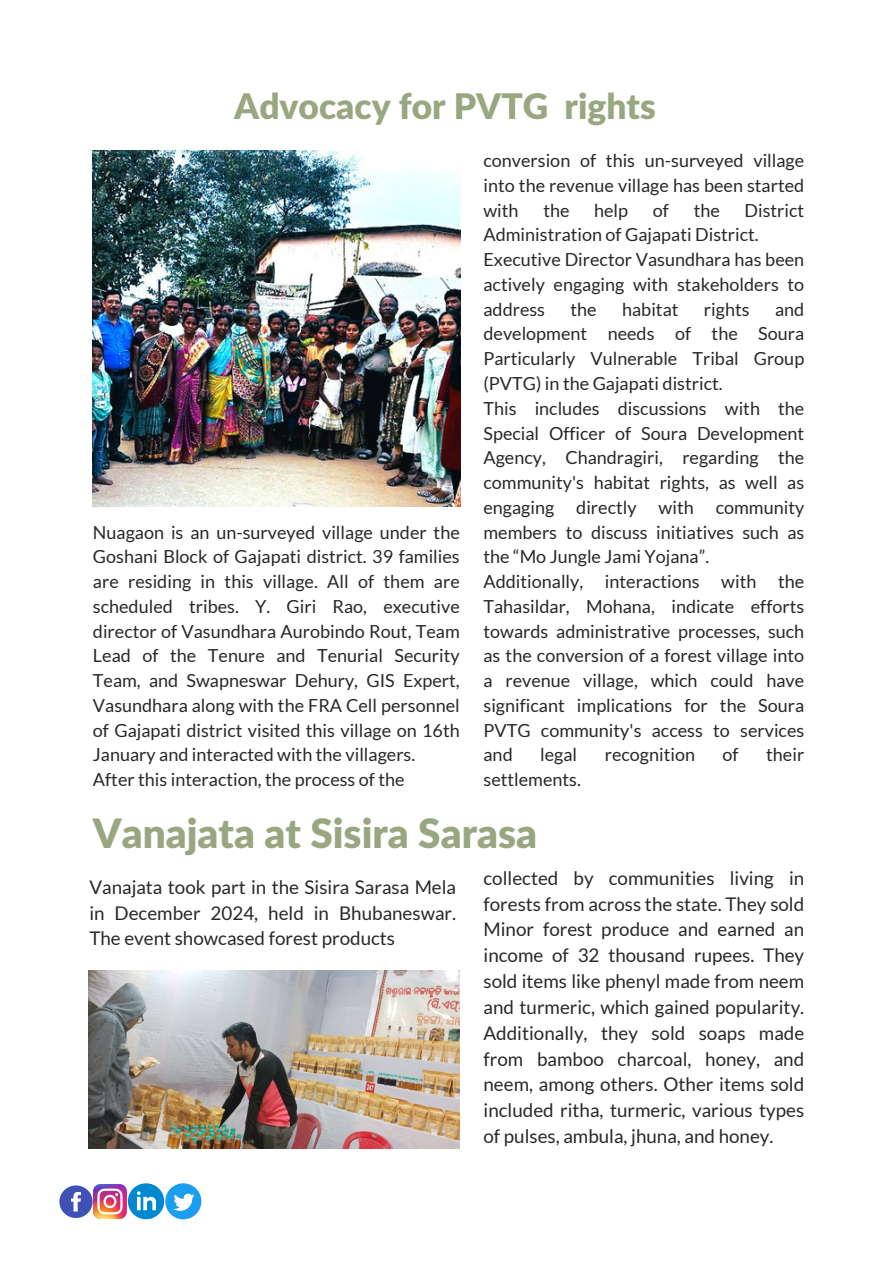
<style>
.page{position:relative;width:894px;height:1264px;background:#fff}
.page>*{position:absolute;margin:0;border:0;box-sizing:border-box;transform-origin:0 0}
.t1{font:900 40.5px "Lato Latin";color:#98a780}
.t2{font:900 35.25px "Lato Latin";color:#98a780}
.t3{font:18.75px/25.8px "Lato";color:#282828;text-align:justify}
.t4{font:18px/24.8px "Lato";color:#282828;text-align:justify}
</style>
<div class="page">
<svg style="left:59px;top:1185px;width:34px;height:32px"></svg>
<img style="left:93px;top:1184px;width:34px;height:34px">
<svg style="left:128px;top:1183px;width:73px;height:36px"></svg>
<img style="left:93px;top:151px;width:367px;height:355px">
<img style="left:88px;top:970px;width:371px;height:178px">
<p class="t2" style="left:234px;top:91px;width:423px">Advocacy for PVTG rights</p>
<p class="t4" style="left:93px;top:519px;width:368px">Nuagaon is an un-surveyed village under the Goshani Block of Gajapati district. 39 families are residing in this village. All of them are scheduled tribes. Y. Giri Rao, executive director of Vasundhara Aurobindo Rout, Team Lead of the Tenure and Tenurial Security Team, and Swapneswar Dehury, GIS Expert, Vasundhara along with the FRA Cell personnel of Gajapati district visited this village on 16th January and interacted with the villagers.</p>
<p class="t4" style="left:93px;top:766px;width:313px">After this interaction, the process of the</p>
<p class="t4" style="left:483px;top:148px;width:322px">conversion of this un-surveyed village into the revenue village has been started with</p>
<p class="t4" style="left:543px;top:197px;width:28px">the</p>
<p class="t4" style="left:594px;top:197px;width:35px">help</p>
<p class="t4" style="left:652px;top:197px;width:18px">of</p>
<p class="t4" style="left:693px;top:197px;width:28px">the</p>
<p class="t4" style="left:483px;top:197px;width:322px;text-indent:261px">District<br>Administration of Gajapati District.</p>
<p class="t4" style="left:483px;top:247px;width:322px">Executive Director Vasundhara has been actively engaging with stakeholders to address</p>
<p class="t4" style="left:483px;top:296px;width:322px;text-indent:291px">and development needs of the Soura Particularly Vulnerable Tribal Group (PVTG) in the Gajapati district.</p>
<h1 class="t4" style="left:483px;top:395px;width:322px">This includes discussions with the Special Officer of Soura Development Agency, Chandragiri, regarding the community's habitat rights, as well as engaging directly with community members to discuss initiatives such as the “Mo Jungle Jami Yojana”.</h1>
<p class="t4" style="left:483px;top:568px;width:322px">Additionally, interactions with the Tahasildar, Mohana, indicate efforts towards administrative processes, such as the conversion of a forest village into a revenue village, which could have significant implications for the Soura PVTG community's access to services and</p>
<p class="t4" style="left:570px;top:296px;width:28px">the</p>
<p class="t4" style="left:622px;top:296px;width:58px">habitat</p>
<p class="t4" style="left:703px;top:296px;width:47px">rights</p>
<p class="t4" style="left:540px;top:742px;width:38px">legal</p>
<p class="t4" style="left:604px;top:742px;width:92px">recognition</p>
<p class="t4" style="left:722px;top:742px;width:18px">of</p>
<p class="t4" style="left:766px;top:742px;width:40px">their</p>
<p class="t4" style="left:483px;top:766px;width:99px">settlements.</p>
<p class="t1" style="left:93px;top:815px;width:445px">Vanajata at Sisira Sarasa</p>
<p class="t3" style="left:89px;top:873px;width:368px">Vanajata took part in the Sisira Sarasa Mela in December 2024, held in Bhubaneswar.<br>The event showcased forest products</p>
<p class="t3" style="left:483px;top:864px;width:322px">collected by communities living in forests from across the state. They sold Minor forest produce and earned an income of 32 thousand rupees. They sold items like phenyl made from neem and turmeric, which gained popularity.<br>Additionally, they sold soaps made from bamboo charcoal, honey, and neem, among others. Other items sold included ritha, turmeric, various types of pulses, ambula, jhuna, and honey.</p>
</div>
